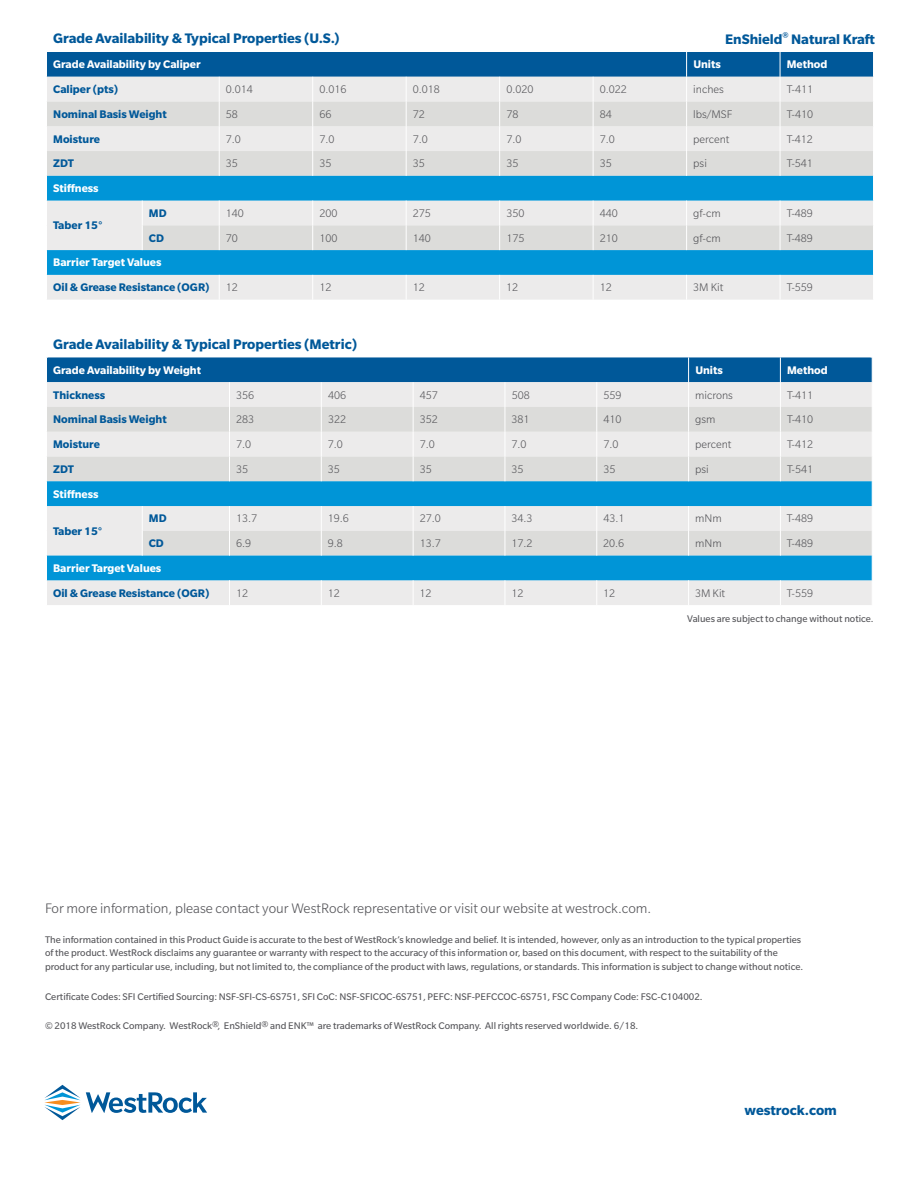
<style>
.page{position:relative;width:918px;height:1188px;background:#fff}
.page>*{position:absolute;margin:0;border:0;box-sizing:border-box;transform-origin:0 0}
.t1{font:700 15px "Slate Pro";color:#005899}
.t2{font:300 15px "Slate Pro";color:#56565a}
.t3{font:300 12px "Slate Pro";color:#56565a}
.t4{font:700 12px "Slate Pro";color:#005899}
.t5{font:700 12px "Slate Pro";color:#fff}
.t6{font:10.5px/13.5px "Slate Pro";color:#56565a}
</style>
<div class="page">
<svg style="left:46px;top:52px;width:828px;height:248px;background:#a1c7da"></svg>
<svg style="left:46px;top:357px;width:827px;height:248px;background:#a1c7da"></svg>
<svg style="left:44px;top:1085px;width:163px;height:35px"></svg>
<h1 class="t1" style="left:725px;top:31px;width:151px">EnShield<sup>®</sup> Natural Kraft</h1>
<h1 class="t1" style="left:53px;top:30px;width:288px">Grade Availability &amp; Typical Properties (U.S.)</h1>
<p class="t5" style="left:53px;top:58px;width:149px">Grade Availability by Caliper</p>
<p class="t5" style="left:693px;top:58px;width:29px">Units</p>
<p class="t5" style="left:787px;top:58px;width:42px">Method</p>
<p class="t4" style="left:53px;top:83px;width:66px">Caliper (pts)</p>
<p class="t3" style="left:226px;top:83px;width:28px">0.014</p>
<p class="t3" style="left:319px;top:83px;width:28px">0.016</p>
<p class="t3" style="left:413px;top:83px;width:28px">0.018</p>
<p class="t3" style="left:506px;top:83px;width:28px">0.020</p>
<p class="t3" style="left:600px;top:83px;width:28px">0.022</p>
<p class="t3" style="left:693px;top:83px;width:32px">inches</p>
<p class="t3" style="left:787px;top:83px;width:28px">T-411</p>
<p class="t4" style="left:53px;top:107px;width:115px">Nominal Basis Weight</p>
<p class="t3" style="left:226px;top:108px;width:13px">58</p>
<p class="t3" style="left:319px;top:108px;width:13px">66</p>
<p class="t3" style="left:413px;top:108px;width:13px">72</p>
<p class="t3" style="left:506px;top:108px;width:13px">78</p>
<p class="t3" style="left:600px;top:108px;width:13px">84</p>
<p class="t3" style="left:693px;top:108px;width:40px">lbs/MSF</p>
<p class="t3" style="left:787px;top:108px;width:28px">T-410</p>
<p class="t4" style="left:53px;top:132px;width:48px">Moisture</p>
<p class="t3" style="left:226px;top:133px;width:16px">7.0</p>
<p class="t3" style="left:319px;top:133px;width:16px">7.0</p>
<p class="t3" style="left:413px;top:133px;width:16px">7.0</p>
<p class="t3" style="left:506px;top:133px;width:16px">7.0</p>
<p class="t3" style="left:600px;top:133px;width:16px">7.0</p>
<p class="t3" style="left:693px;top:133px;width:38px">percent</p>
<p class="t3" style="left:787px;top:133px;width:28px">T-412</p>
<p class="t4" style="left:53px;top:157px;width:22px">ZDT</p>
<p class="t3" style="left:226px;top:157px;width:13px">35</p>
<p class="t3" style="left:319px;top:157px;width:13px">35</p>
<p class="t3" style="left:413px;top:157px;width:13px">35</p>
<p class="t3" style="left:506px;top:157px;width:13px">35</p>
<p class="t3" style="left:600px;top:157px;width:13px">35</p>
<p class="t3" style="left:693px;top:157px;width:15px">psi</p>
<p class="t3" style="left:787px;top:157px;width:28px">T-541</p>
<p class="t5" style="left:53px;top:182px;width:47px">Stiffness</p>
<p class="t4" style="left:53px;top:219px;width:51px">Taber 15°</p>
<p class="t4" style="left:149px;top:206px;width:19px">MD</p>
<p class="t3" style="left:226px;top:207px;width:19px">140</p>
<p class="t3" style="left:319px;top:207px;width:19px">200</p>
<p class="t3" style="left:413px;top:207px;width:19px">275</p>
<p class="t3" style="left:506px;top:207px;width:19px">350</p>
<p class="t3" style="left:600px;top:207px;width:19px">440</p>
<p class="t3" style="left:693px;top:207px;width:29px">gf-cm</p>
<p class="t3" style="left:787px;top:207px;width:28px">T-489</p>
<p class="t4" style="left:149px;top:231px;width:17px">CD</p>
<p class="t3" style="left:226px;top:232px;width:13px">70</p>
<p class="t3" style="left:319px;top:232px;width:19px">100</p>
<p class="t3" style="left:413px;top:232px;width:19px">140</p>
<p class="t3" style="left:506px;top:232px;width:19px">175</p>
<p class="t3" style="left:600px;top:232px;width:19px">210</p>
<p class="t3" style="left:693px;top:232px;width:29px">gf-cm</p>
<p class="t3" style="left:787px;top:232px;width:28px">T-489</p>
<p class="t5" style="left:53px;top:256px;width:110px">Barrier Target Values</p>
<p class="t4" style="left:53px;top:281px;width:158px">Oil &amp; Grease Resistance (OGR)</p>
<p class="t3" style="left:226px;top:281px;width:13px">12</p>
<p class="t3" style="left:319px;top:281px;width:13px">12</p>
<p class="t3" style="left:413px;top:281px;width:13px">12</p>
<p class="t3" style="left:506px;top:281px;width:13px">12</p>
<p class="t3" style="left:600px;top:281px;width:13px">12</p>
<p class="t3" style="left:693px;top:281px;width:32px">3M Kit</p>
<p class="t3" style="left:787px;top:281px;width:28px">T-559</p>
<h1 class="t1" style="left:53px;top:336px;width:305px">Grade Availability &amp; Typical Properties (Metric)</h1>
<p class="t5" style="left:53px;top:363px;width:149px">Grade Availability by Weight</p>
<p class="t5" style="left:695px;top:363px;width:29px">Units</p>
<p class="t5" style="left:787px;top:363px;width:42px">Method</p>
<p class="t4" style="left:53px;top:388px;width:53px">Thickness</p>
<p class="t3" style="left:236px;top:389px;width:19px">356</p>
<p class="t3" style="left:328px;top:389px;width:19px">406</p>
<p class="t3" style="left:420px;top:389px;width:19px">457</p>
<p class="t3" style="left:512px;top:389px;width:19px">508</p>
<p class="t3" style="left:603px;top:389px;width:19px">559</p>
<p class="t3" style="left:695px;top:389px;width:39px">microns</p>
<p class="t3" style="left:787px;top:389px;width:28px">T-411</p>
<p class="t4" style="left:53px;top:413px;width:115px">Nominal Basis Weight</p>
<p class="t3" style="left:236px;top:413px;width:19px">283</p>
<p class="t3" style="left:328px;top:413px;width:19px">322</p>
<p class="t3" style="left:420px;top:413px;width:19px">352</p>
<p class="t3" style="left:512px;top:413px;width:19px">381</p>
<p class="t3" style="left:603px;top:413px;width:19px">410</p>
<p class="t3" style="left:695px;top:413px;width:22px">gsm</p>
<p class="t3" style="left:787px;top:413px;width:28px">T-410</p>
<p class="t4" style="left:53px;top:438px;width:48px">Moisture</p>
<p class="t3" style="left:236px;top:438px;width:16px">7.0</p>
<p class="t3" style="left:328px;top:438px;width:16px">7.0</p>
<p class="t3" style="left:420px;top:438px;width:16px">7.0</p>
<p class="t3" style="left:512px;top:438px;width:16px">7.0</p>
<p class="t3" style="left:603px;top:438px;width:16px">7.0</p>
<p class="t3" style="left:695px;top:438px;width:38px">percent</p>
<p class="t3" style="left:787px;top:438px;width:28px">T-412</p>
<p class="t4" style="left:53px;top:462px;width:22px">ZDT</p>
<p class="t3" style="left:236px;top:463px;width:13px">35</p>
<p class="t3" style="left:328px;top:463px;width:13px">35</p>
<p class="t3" style="left:420px;top:463px;width:13px">35</p>
<p class="t3" style="left:512px;top:463px;width:13px">35</p>
<p class="t3" style="left:603px;top:463px;width:13px">35</p>
<p class="t3" style="left:695px;top:463px;width:15px">psi</p>
<p class="t3" style="left:787px;top:463px;width:28px">T-541</p>
<p class="t5" style="left:53px;top:487px;width:47px">Stiffness</p>
<p class="t4" style="left:53px;top:524px;width:51px">Taber 15°</p>
<p class="t4" style="left:149px;top:512px;width:19px">MD</p>
<p class="t3" style="left:236px;top:512px;width:22px">13.7</p>
<p class="t3" style="left:328px;top:512px;width:22px">19.6</p>
<p class="t3" style="left:420px;top:512px;width:22px">27.0</p>
<p class="t3" style="left:512px;top:512px;width:22px">34.3</p>
<p class="t3" style="left:603px;top:512px;width:22px">43.1</p>
<p class="t3" style="left:695px;top:512px;width:28px">mNm</p>
<p class="t3" style="left:787px;top:512px;width:28px">T-489</p>
<p class="t4" style="left:149px;top:537px;width:17px">CD</p>
<p class="t3" style="left:236px;top:537px;width:16px">6.9</p>
<p class="t3" style="left:328px;top:537px;width:16px">9.8</p>
<p class="t3" style="left:420px;top:537px;width:22px">13.7</p>
<p class="t3" style="left:512px;top:537px;width:22px">17.2</p>
<p class="t3" style="left:603px;top:537px;width:22px">20.6</p>
<p class="t3" style="left:695px;top:537px;width:28px">mNm</p>
<p class="t3" style="left:787px;top:537px;width:28px">T-489</p>
<p class="t5" style="left:53px;top:561px;width:110px">Barrier Target Values</p>
<p class="t4" style="left:53px;top:586px;width:158px">Oil &amp; Grease Resistance (OGR)</p>
<p class="t3" style="left:236px;top:587px;width:13px">12</p>
<p class="t3" style="left:328px;top:587px;width:13px">12</p>
<p class="t3" style="left:420px;top:587px;width:13px">12</p>
<p class="t3" style="left:511px;top:587px;width:13px">12</p>
<p class="t3" style="left:603px;top:587px;width:13px">12</p>
<p class="t3" style="left:695px;top:587px;width:32px">3M Kit</p>
<p class="t3" style="left:787px;top:587px;width:28px">T-559</p>
<p class="t6" style="left:687px;top:612px;width:188px">Values are subject to change without notice.</p>
<h1 class="t2" style="left:45px;top:901px;width:608px">For more information, please contact your WestRock representative or visit our website at westrock.com.</h1>
<p class="t6" style="left:45px;top:933px;width:760px">The information contained in this Product Guide is accurate to the best of WestRock’s knowledge and belief. It is intended, however, only as an introduction to the typical properties of the product. WestRock disclaims any guarantee or warranty with respect to the accuracy of this information or, based on this document, with respect to the suitability of the product for any particular use, including, but not limited to, the compliance of the product with laws, regulations, or standards. This information is subject to change without notice.</p>
<p class="t6" style="left:45px;top:989px;width:659px">Certificate Codes: SFI Certified Sourcing: NSF-SFI-CS-6S751, SFI CoC: NSF-SFICOC-6S751, PEFC: NSF-PEFCCOC-6S751, FSC Company Code: FSC-C104002.</p>
<p class="t6" style="left:45px;top:1019px;width:595px">© 2018 WestRock Company. WestRock®, EnShield® and ENK™ are trademarks of WestRock Company. All rights reserved worldwide. 6/18.</p>
<h1 class="t1" style="left:745px;top:1101px;width:94px">westrock.com</h1>
</div>
